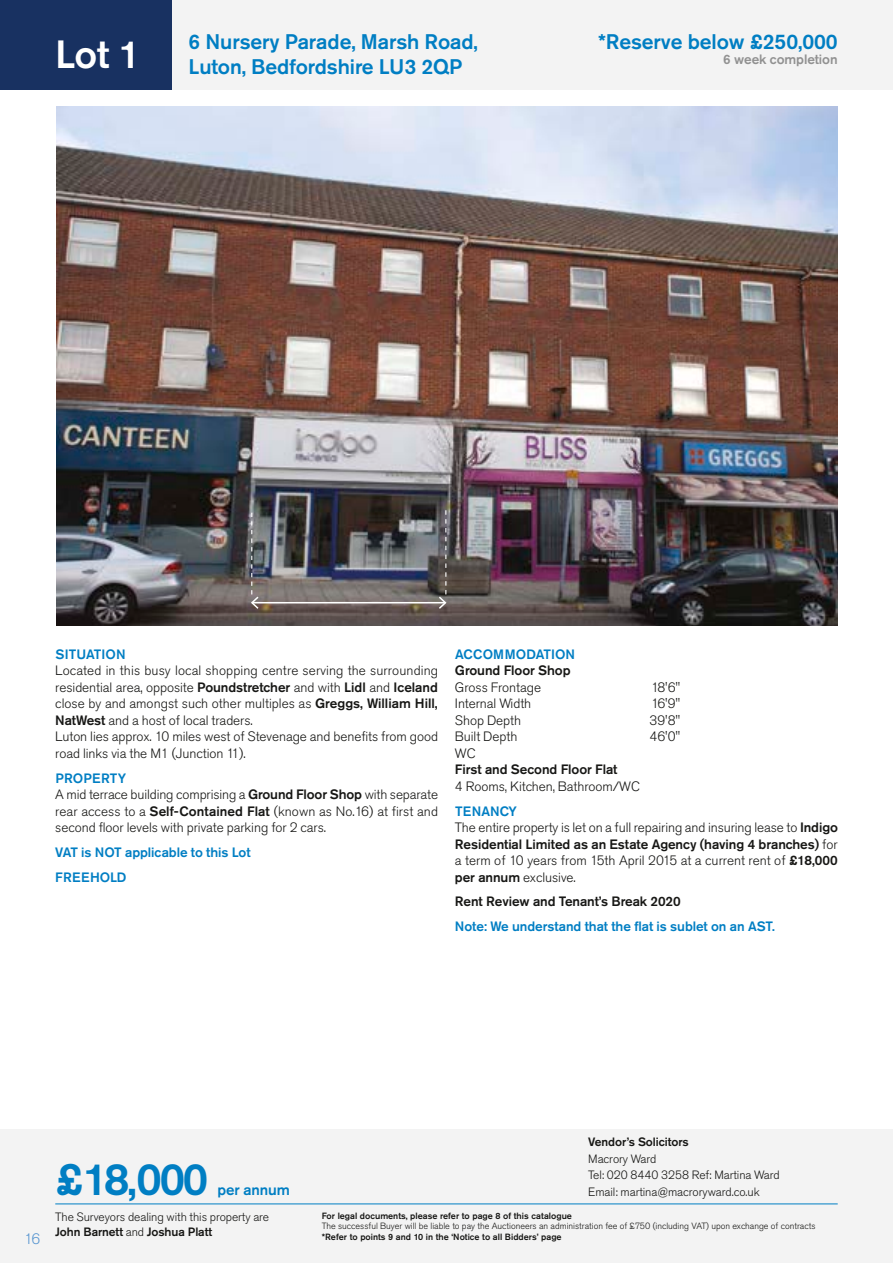
<style>
.page{position:relative;width:893px;height:1263px;background:#fff}
.page>*{position:absolute;margin:0;border:0;box-sizing:border-box;transform-origin:0 0}
.t1{font:500 45px "Akzidenz Grotesk Pro";color:#007ec3}
.t2{font:500 39px "Akzidenz Grotesk Pro";color:#fff}
.t3{font:500 21px/25.2px "Akzidenz Grotesk Pro";letter-spacing:-.005em;color:#007ec3}
.t4{font:500 15px "Akzidenz Grotesk Pro";letter-spacing:-.005em;color:#007ec3}
.t5{font:300 15px "Akzidenz Grotesk Pro";color:#5795d0}
.t6{font:300 13.5px/16.5px "Akzidenz Grotesk Pro";letter-spacing:-.005em;color:#171715}
.t7{font:500 13.5px/24.8px "Akzidenz Grotesk Pro";letter-spacing:-.005em;color:#007ec3}
.t8{font:500 13.5px "Akzidenz Grotesk Pro";letter-spacing:-.005em;color:#171715}
.t9{font:500 13.5px "Akzidenz Grotesk Pro";letter-spacing:-.005em;color:#919191}
.t10{font:300 12px/15px "Akzidenz Grotesk Pro";letter-spacing:-.005em;color:#171715}
.t11{font:500 12px "Akzidenz Grotesk Pro";letter-spacing:-.005em;color:#171715}
.t12{font:300 9px "Akzidenz Grotesk Pro";color:#171715}
.t13{font:500 9px "Akzidenz Grotesk Pro";color:#171715}
.s1{font-weight:500}
.s2{font-weight:500;color:#007ec3}
</style>
<div class="page">
<div style="left:0;top:1129px;width:893px;height:134px;background:#f3f3f3"></div>
<div style="left:0;top:0;width:893px;height:89px;background:#f3f3f3"></div>
<img style="left:56px;top:106px;width:782px;height:520px">
<div style="left:0;top:0;width:171px;height:89px;background:#183161"></div>
<hr style="left:55px;top:1203px;width:783px;height:1px;background:#007ec3">
<hr style="left:252px;top:602px;width:193px;height:1px;background:#fff">
<svg style="left:250px;top:513px;width:10px;height:97px"></svg>
<svg style="left:437px;top:510px;width:11px;height:100px"></svg>
<h2 class="t2" style="left:55px;top:29px;width:87px">Lot 1</h2>
<h3 class="t3" style="left:189px;top:29px;width:291px">6 Nursery Parade, Marsh Road,<br>Luton, Bedfordshire LU3 2QP</h3>
<h3 class="t3" style="left:598px;top:29px;width:241px">*Reserve below £250,000</h3>
<p class="t9" style="left:723px;top:50px;width:116px">6 week completion</p>
<p class="t7" style="left:55px;top:642px;width:72px">SITUATION</p>
<p class="t6" style="left:55px;top:662px;width:384px">Located in this busy local shopping centre serving the surrounding residential area, opposite <span class="s1">Poundstretcher</span> and with <span class="s1">Lidl</span> and <span class="s1">Iceland </span>close by and amongst such other multiples as <span class="s1">Greggs, William Hill, NatWest</span> and a host of local traders.<br>Luton lies approx. 10 miles west of Stevenage and benefits from good road links via the M1 (Junction 11).</p>
<p class="t6" style="left:55px;top:770px;width:384px"><span class="s2">PROPERTY<br></span>A mid terrace building comprising a <span class="s1">Ground Floor Shop</span> with separate rear access to a <span class="s1">Self-Contained Flat</span> (known as No.16) at first and second floor levels with private parking for 2 cars.</p>
<p class="t7" style="left:55px;top:840px;width:197px">VAT is NOT applicable to this Lot<br>FREEHOLD</p>
<p class="t7" style="left:455px;top:642px;width:121px">ACCOMMODATION</p>
<p class="t8" style="left:455px;top:662px;width:117px">Ground Floor Shop</p>
<p class="t6" style="left:455px;top:679px;width:88px">Gross Frontage</p>
<p class="t6" style="left:651px;top:679px;width:31px">18'6"</p>
<p class="t6" style="left:455px;top:695px;width:78px">Internal Width</p>
<p class="t6" style="left:651px;top:695px;width:31px">16'9"</p>
<p class="t6" style="left:455px;top:712px;width:68px">Shop Depth</p>
<p class="t6" style="left:649px;top:712px;width:32px">39'8"</p>
<p class="t6" style="left:455px;top:728px;width:64px">Built Depth</p>
<p class="t6" style="left:649px;top:728px;width:32px">46'0"</p>
<p class="t6" style="left:455px;top:745px;width:22px">WC</p>
<p class="t8" style="left:455px;top:761px;width:164px">First and Second Floor Flat</p>
<p class="t6" style="left:455px;top:778px;width:187px">4 Rooms, Kitchen, Bathroom/WC</p>
<p class="t6" style="left:455px;top:803px;width:384px"><span class="s2">TENANCY<br></span>The entire property is let on a full repairing and insuring lease to <span class="s1">Indigo Residential Limited as an Estate Agency (having 4 branches)</span> for a term of 10 years from 15th April 2015 at a current rent of <span class="s1">£18,000 per annum</span> exclusive.</p>
<p class="t8" style="left:455px;top:893px;width:227px">Rent Review and Tenant’s Break 2020</p>
<p class="t7" style="left:455px;top:914px;width:321px">Note: We understand that the flat is sublet on an AST.</p>
<p class="t5" style="left:24px;top:1229px;width:17px">16</p>
<h1 class="t1" style="left:55px;top:1150px;width:154px">£18,000</h1>
<p class="t11" style="left:588px;top:1134px;width:102px">Vendor’s Solicitors</p>
<p class="t10" style="left:588px;top:1150px;width:193px;line-height:16.5px">Macrory Ward<br>Tel: 020 8440 3258 Ref: Martina Ward</p>
<p class="t4" style="left:218px;top:1180px;width:74px">per annum</p>
<p class="t10" style="left:588px;top:1184px;width:173px">Email: martina@macroryward.co.uk</p>
<p class="t10" style="left:55px;top:1209px;width:215px">The Surveyors dealing with this property are<br><span class="s1">John Barnett</span> and <span class="s1">Joshua Platt</span></p>
<p class="t13" style="left:322px;top:1209px;width:252px">For legal documents, please refer to page 8 of this catalogue</p>
<p class="t12" style="left:322px;top:1220px;width:495px">The successful Buyer will be liable to pay the Auctioneers an administration fee of £750 (including VAT) upon exchange of contracts</p>
<p class="t13" style="left:322px;top:1230px;width:241px">*Refer to points 9 and 10 in the ‘Notice to all Bidders’ page</p>
</div>
